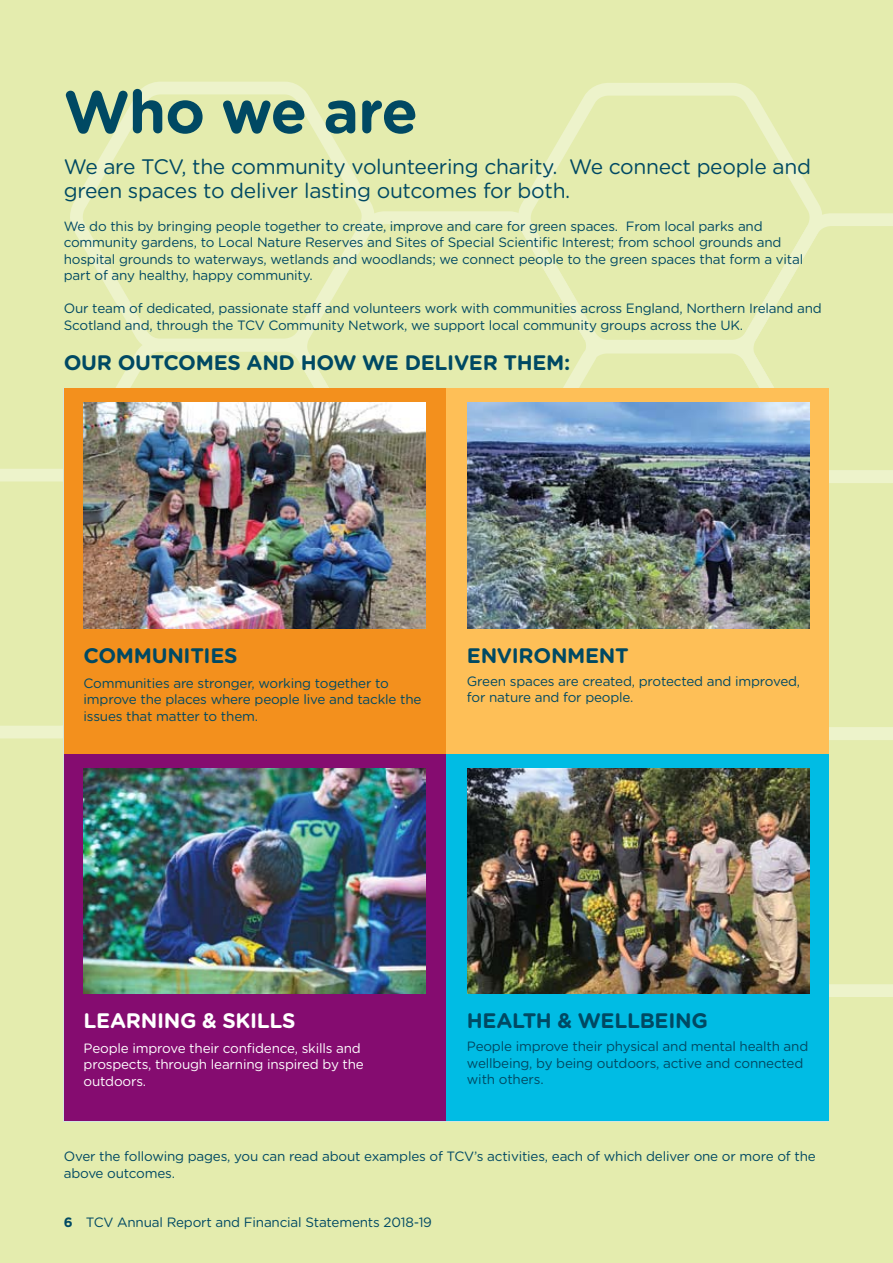
<style>
.page{position:relative;width:893px;height:1263px;background:#e4ecae}
.page>*{position:absolute;margin:0;border:0;box-sizing:border-box;transform-origin:0 0}
.t1{font:700 60px "Gotham Rounded";letter-spacing:-.015em;color:#004963}
.t2{font:21px/24px "Gotham Rounded";letter-spacing:-.015em;color:#004963}
.t3{font:700 21px "Gotham Rounded";letter-spacing:-.015em;color:#004963}
.t4{font:700 21px "Gotham Rounded";letter-spacing:-.015em;color:#fff}
.t5{font:13.5px/16.5px "Gotham Rounded";letter-spacing:-.015em;color:#004963}
.t6{font:13.5px/16.5px "Gotham Rounded";letter-spacing:-.015em;color:#fff}
.s1{font-weight:700}
</style>
<div class="page">
<svg style="left:829px;top:984px;width:64px;height:13px"></svg>
<svg style="left:0;top:469px;width:62px;height:270px"></svg>
<svg style="left:311px;top:211px;width:198px;height:177px"></svg>
<svg style="left:829px;top:727px;width:64px;height:13px"></svg>
<svg style="left:757px;top:213px;width:136px;height:270px"></svg>
<svg style="left:70px;top:82px;width:313px;height:300px"></svg>
<svg style="left:509px;top:83px;width:322px;height:300px"></svg>
<div style="left:64px;top:388px;width:382px;height:366px;background:#f3901d"></div>
<div style="left:446px;top:388px;width:383px;height:367px;background:#febf57"></div>
<div style="left:64px;top:754px;width:382px;height:367px;background:#850c70"></div>
<div style="left:446px;top:754px;width:383px;height:367px;background:#00bce4"></div>
<img style="left:83px;top:403px;width:342px;height:225px">
<img style="left:468px;top:403px;width:342px;height:225px">
<img style="left:83px;top:768px;width:342px;height:225px">
<img style="left:468px;top:768px;width:342px;height:225px">
<h1 class="t1" style="left:64px;top:68px;width:356px">WHO WE ARE</h1>
<h2 class="t2" style="left:64px;top:153px;width:749px">We are TCV, the community volunteering charity. We connect people and green spaces to deliver lasting outcomes for both.</h2>
<p class="t5" style="left:64px;top:217px;width:741px">We do this by bringing people together to create, improve and care for green spaces. From local parks and community gardens, to Local Nature Reserves and Sites of Special Scientific Interest; from school grounds and hospital grounds to waterways, wetlands and woodlands; we connect people to the green spaces that form a vital part of any healthy, happy community.</p>
<p class="t5" style="left:64px;top:299px;width:760px">Our team of dedicated, passionate staff and volunteers work with communities across England, Northern Ireland and<br>Scotland and, through the TCV Community Network, we support local community groups across the UK.</p>
<h2 class="t3" style="left:64px;top:347px;width:103px">OUR OUTCOMES</h2>
<h2 class="t3" style="left:247px;top:347px;width:73px">AND HOW</h2>
<h2 class="t3" style="left:362px;top:347px;width:107px">WE DELIVER</h2>
<h2 class="t3" style="left:503px;top:347px;width:16px">THEM</h2>
<h2 class="t3" style="left:564px;top:347px;width:8px">:</h2>
<h2 class="t3" style="left:84px;top:640px;width:33px">COMM</h2>
<h2 class="t3" style="left:152px;top:640px;width:72px">UNITIES</h2>
<p class="t5" style="left:84px;top:674px;width:339px">Communities are stronger, working together to improve the places where people live and tackle the issues that matter to them.</p>
<h2 class="t3" style="left:467px;top:640px;width:159px">ENVIRONMENT</h2>
<p class="t5" style="left:467px;top:672px;width:335px">Green spaces are created, protected and improved, for nature and for people.</p>
<h2 class="t4" style="left:84px;top:1005px;width:15px">LEAR</h2>
<h2 class="t4" style="left:141px;top:1005px;width:154px">NING &amp; SKILLS</h2>
<p class="t6" style="left:84px;top:1039px;width:282px">People improve their confidence, skills and prospects, through learning inspired by the outdoors.</p>
<h2 class="t3" style="left:467px;top:1005px;width:240px">HEALTH &amp; WELLBEING</h2>
<p class="t5" style="left:467px;top:1037px;width:343px">People improve their physical and mental health and wellbeing, by being outdoors, active and connected with others.</p>
<p class="t5" style="left:64px;top:1148px;width:753px">Over the following pages, you can read about examples of TCV’s activities, each of which deliver one or more of the above outcomes.</p>
<p class="t5" style="left:64px;top:1213px;width:370px"><span class="s1">6</span> TCV Annual Report and Financial Statements 2018-19</p>
</div>
